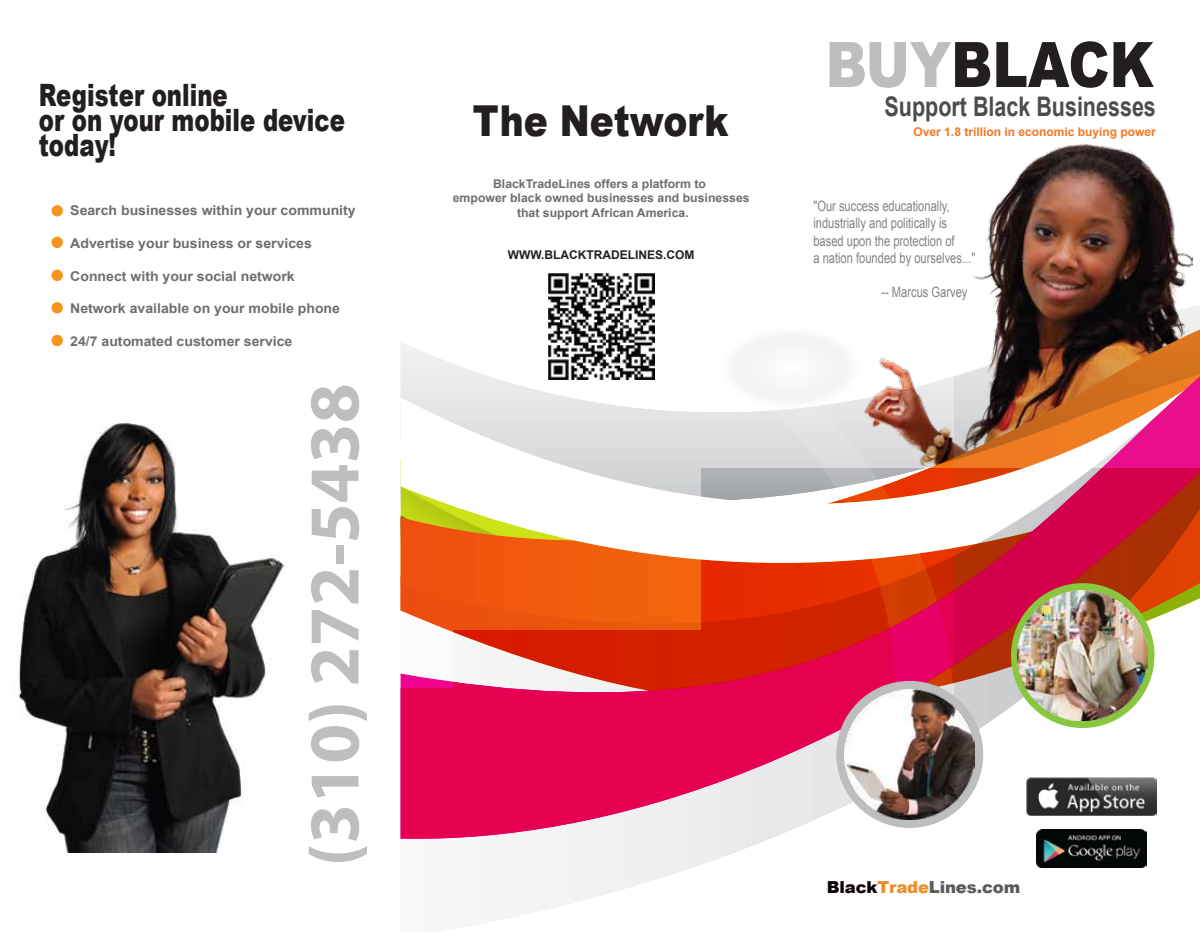
<style>
.page{position:relative;width:1200px;height:932px;background:#fff}
.page>*{position:absolute;margin:0;border:0;box-sizing:border-box;transform-origin:0 0}
.t1{font:700 72px "Myriad Pro";color:#bcbec0}
.t2{font:900 62.7px "Arial";color:#231f20;scale:.85 1}
.t3{font:900 42.6px "Arial";color:#231f20;scale:.84 1}
.t4{font:900 30.75px/24.9px "Arial";color:#231f20;scale:.74 1}
.t5{font:700 27px "Arial";color:#4d4c4c;scale:.8 1}
.t6{font:900 16.5px "Arial";letter-spacing:-.01em;color:#5b5a59}
.t7{font:14.4px/17.2px "Arial";color:#808285;scale:.78 1}
.t8{font:700 13.5px "Arial";color:#6d6e71;scale:1.04 1}
.t9{font:700 12px/14.4px "Arial";color:#6d6e71;text-align:center}
.t10{font:700 12px "Arial";color:#f47721}
.t11{font:700 12px "Arial";color:#231f20}
.s1{color:#bcbec0}
.s2{color:#0f0507}
.s3{color:#ed8d28}
</style>
<div class="page">
<img style="left:972px;top:144px;width:219px;height:160px">
<svg style="left:960px;top:304px;width:239px;height:71px"></svg>
<svg style="left:953px;top:375px;width:246px;height:93px;background:#cd6d5e"></svg>
<svg style="left:400px;top:273px;width:553px;height:195px"></svg>
<div style="left:719px;top:326px;width:143px;height:83px;background:#fdfdfd;border-radius:50%"></div>
<div style="left:727px;top:331px;width:127px;height:73px;background:#f3f3f3;border-radius:50%"></div>
<div style="left:748px;top:343px;width:85px;height:49px;background:#f6f6f7;border-radius:50%"></div>
<div style="left:766px;top:353px;width:49px;height:29px;background:#f9fafa;border-radius:50%"></div>
<div style="left:779px;top:361px;width:23px;height:13px;background:#fdfdfd;border-radius:50%"></div>
<svg style="left:400px;top:468px;width:800px;height:462px"></svg>
<div style="left:1010px;top:583px;width:144px;height:144px;background:#8bc63f;border-radius:50%"></div>
<img style="left:1017px;top:590px;width:130px;height:130px">
<div style="left:836px;top:680px;width:146px;height:147px;background:#bcbec0;border-radius:50%"></div>
<img style="left:844px;top:689px;width:130px;height:130px">
<img style="left:1026px;top:777px;width:129px;height:38px">
<img style="left:1036px;top:828px;width:109px;height:39px">
<img style="left:18px;top:423px;width:266px;height:429px">
<div style="left:51px;top:205px;width:12px;height:11px;background:#f7941e;border-radius:50%"></div>
<div style="left:51px;top:236px;width:12px;height:12px;background:#f7941e;border-radius:50%"></div>
<div style="left:51px;top:269px;width:12px;height:12px;background:#f7941e;border-radius:50%"></div>
<div style="left:51px;top:302px;width:12px;height:11px;background:#f7941e;border-radius:50%"></div>
<div style="left:51px;top:334px;width:12px;height:12px;background:#f7941e;border-radius:50%"></div>
<img style="left:548px;top:273px;width:106px;height:106px">
<h3 class="t4" style="left:39px;top:82px;width:415px">Register online<br>or on your mobile device today!</h3>
<p class="t8" style="left:70px;top:201px;width:276px">Search businesses within your community</p>
<p class="t8" style="left:70px;top:234px;width:234px">Advertise your business or services</p>
<p class="t8" style="left:70px;top:267px;width:217px">Connect with your social network</p>
<p class="t8" style="left:70px;top:299px;width:261px">Network available on your mobile phone</p>
<p class="t8" style="left:70px;top:332px;width:215px">24/7 automated customer service</p>
<h1 class="t1" style="left:287px;top:866px;width:484px;rotate:-90deg">(310) 272-5438</h1>
<h3 class="t3" style="left:472px;top:90px;width:306px">The Network</h3>
<p class="t9" style="left:452px;top:177px;width:298px">BlackTradeLines offers a platform to<br>empower black owned businesses and businesses that support African America.</p>
<p class="t11" style="left:507px;top:247px;width:188px">WWW.BLACKTRADELINES.COM</p>
<h2 class="t2" style="left:825px;top:19px;width:387px"><span class="s1">BUY</span>BLACK</h2>
<h3 class="t5" style="left:884px;top:88px;width:340px">Support Black Businesses</h3>
<p class="t10" style="left:913px;top:124px;width:244px">Over 1.8 trillion in economic buying power</p>
<p class="t7" style="left:813px;top:198px;width:209px">"Our success educationally, industrially and politically is based upon the protection of<br>a nation founded by ourselves..."</p>
<p class="t7" style="left:881px;top:284px;width:112px">-- Marcus Garvey</p>
<p class="t6" style="left:826px;top:874px;width:195px"><span class="s2">Black</span><span class="s3">Trade</span>Lines.com</p>
</div>
